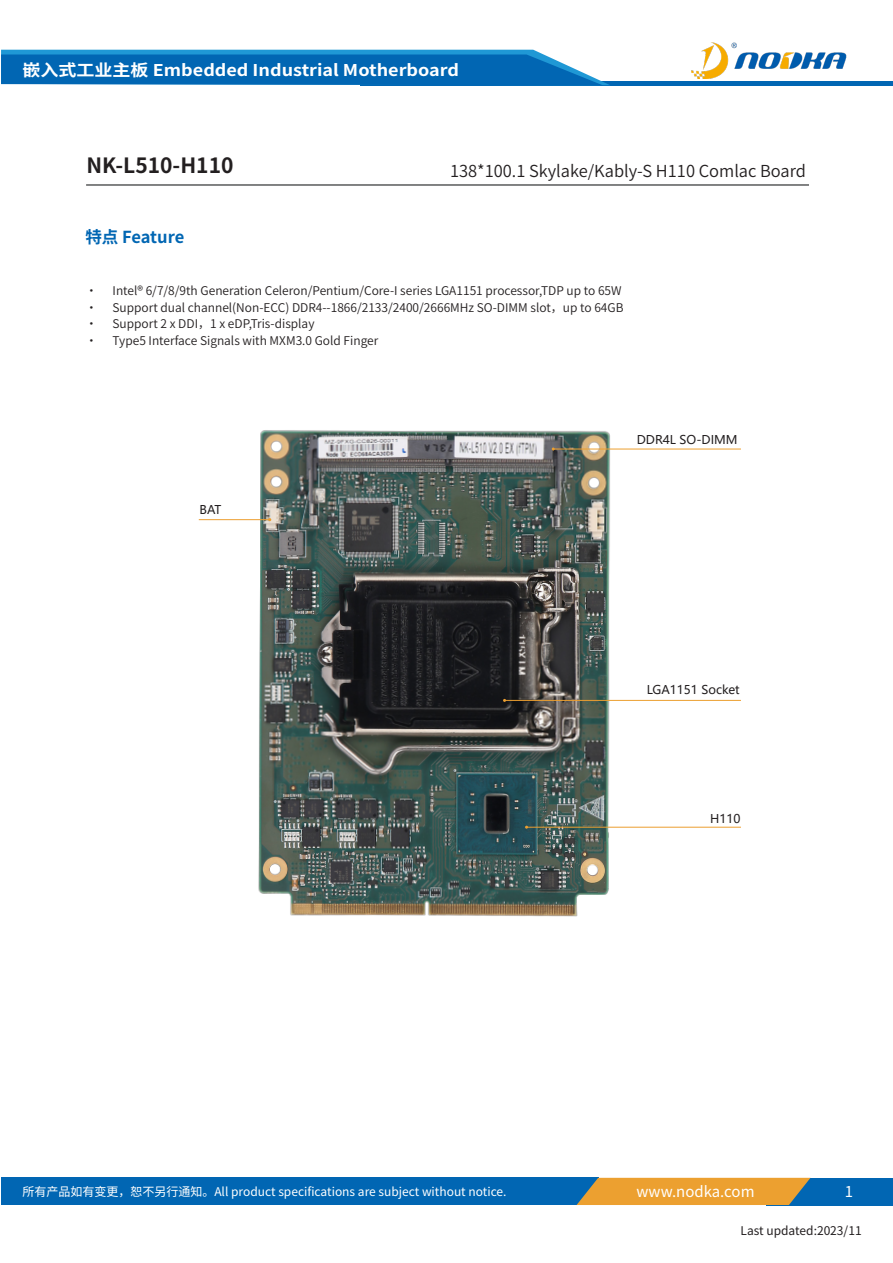
<style>
.page{position:relative;width:893px;height:1263px;background:#fff}
.page>*{position:absolute;margin:0;border:0;box-sizing:border-box;transform-origin:0 0}
.t1{font:700 21px "Source Han Sans SC";color:#231f20}
.t2{font:16.5px "Source Han Sans SC";color:#231f20}
.t3{font:700 16.5px "Source Han Sans SC";letter-spacing:-.01em;color:#0166b3}
.t4{font:700 16.2px "Source Han Sans SC";color:#fff;scale:1.11 1}
.t5{font:15px "Source Han Sans SC";color:#fff}
.t6{font:12px "Source Han Sans SC";color:#231f20}
.t7{font:12px "Source Han Sans SC";color:#fff}
.t8{font:12px "Microsoft Ya Hei";color:#231f20}
.t9{font:12px "Source Han Sans SC";color:#231f20}
</style>
<div class="page">
<img style="left:251px;top:430px;width:366px;height:487px">
<img style="left:691px;top:43px;width:156px;height:35px">
<hr style="left:361px;top:81px;width:532px;height:4px;background:#0166b3">
<svg style="left:1px;top:50px;width:608px;height:35px;background:#1676bc"></svg>
<hr style="left:86px;top:184px;width:723px;height:2px;background:#595a5b">
<div style="left:1px;top:1178px;width:597px;height:27px;background:#0166b3"></div>
<div style="left:767px;top:1178px;width:126px;height:27px;background:#0166b3"></div>
<svg style="left:577px;top:1178px;width:233px;height:27px;background:#d79a3b"></svg>
<hr style="left:553px;top:449px;width:188px;height:1px;background:#ec9f30">
<hr style="left:505px;top:700px;width:236px;height:1px;background:#ec9f30">
<hr style="left:199px;top:519px;width:71px;height:1px;background:#ec9f30">
<hr style="left:527px;top:827px;width:214px;height:1px;background:#ec9f30">
<p class="t4" style="left:22px;top:61px;width:395px">嵌入式工业主板 Embedded Industrial Motherboard</p>
<p class="t1" style="left:87px;top:154px;width:148px">NK-L510-H110</p>
<p class="t3" style="left:85px;top:228px;width:100px">特点 Feature</p>
<p class="t2" style="left:450px;top:161px;width:357px">138*100.1 Skylake/Kably-S H110 Comlac Board</p>
<p class="t6" style="left:86px;top:284px;width:538px">• Intel® 6/7/8/9th Generation Celeron/Pentium/Core-I series LGA1151 processor,TDP up to 65W</p>
<p class="t6" style="left:86px;top:301px;width:539px">• Support dual channel(Non-ECC) DDR4--1866/2133/2400/2666MHz SO-DIMM slot，up to 64GB</p>
<p class="t6" style="left:86px;top:317px;width:230px">• Support 2 x DDI，1 x eDP,Tris-display</p>
<p class="t6" style="left:86px;top:334px;width:294px">• Type5 Interface Signals with MXM3.0 Gold Finger</p>
<p class="t8" style="left:200px;top:502px;width:23px">BAT</p>
<p class="t8" style="left:637px;top:432px;width:102px">DDR4L SO-DIMM</p>
<p class="t8" style="left:647px;top:682px;width:94px">LGA1151 Socket</p>
<p class="t8" style="left:710px;top:811px;width:32px">H110</p>
<p class="t7" style="left:22px;top:1184px;width:486px">所有产品如有变更，恕不另行通知。All product specifications are subject without notice.</p>
<p class="t5" style="left:637px;top:1183px;width:119px">www.nodka.com</p>
<p class="t5" style="left:845px;top:1183px;width:10px">1</p>
<p class="t9" style="left:741px;top:1224px;width:123px">Last updated:2023/11</p>
</div>
